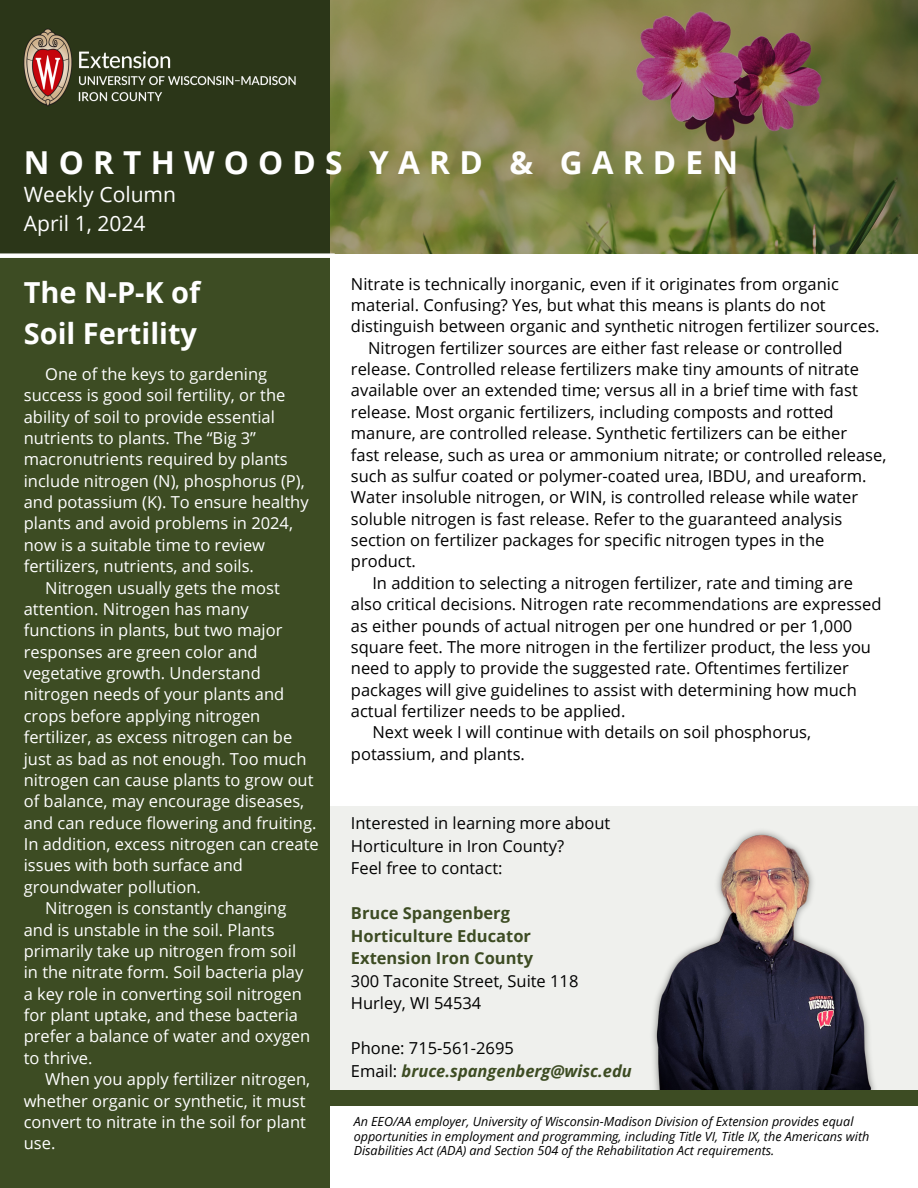
<style>
.page{position:relative;width:918px;height:1188px;background:#fff}
.page>*{position:absolute;margin:0;border:0;box-sizing:border-box;transform-origin:0 0}
.t1{font:700 31.65px "Open Sans";letter-spacing:.29em;color:#fff}
.t2{font:700 28.95px/40.5px "Open Sans";color:#fff}
.t3{font:21px/29.2px "Open Sans";color:#fff}
.t4{font:16.5px/22.5px "Open Sans";color:#000}
.t5{font:16.5px "Open Sans";color:#fff}
.t6{font:700 16.5px/22.5px "Open Sans";color:#3d4c23}
.t7{font:italic 700 16.5px/22.5px "Open Sans";color:#3d4c23}
.t8{font:italic 12.6px/14.7px "Open Sans";color:#000}
.s1{font-weight:400;color:#000}
.s2{font-weight:400;font-style:normal;color:#000}
</style>
<div class="page">
<div style="left:0;top:0;width:329px;height:1188px;background:#3d4c23"></div>
<svg style="left:0;top:0;width:918px;height:253px;background:#65643b"></svg>
<div style="left:329px;top:806px;width:589px;height:290px;background:#eff0ed"></div>
<img style="left:24px;top:29px;width:281px;height:77px">
<img style="left:652px;top:830px;width:223px;height:260px">
<div style="left:329px;top:1090px;width:589px;height:15px;background:#3d4c23"></div>
<div style="left:0;top:253px;width:335px;height:5px;background:#fff"></div>
<h4 class="t1" style="left:24px;top:140px;width:716px">NORTHWOODS YARD &amp; GARDEN</h4>
<h4 class="t3" style="left:24px;top:179px;width:154px">Weekly Column<br>April 1, 2024</h4>
<h4 class="t2" style="left:24px;top:272px;width:178px">The N-P-K of<br>Soil Fertility</h4>
<h4 class="t5" style="left:45px;top:362px;width:223px">One of the keys to gardening</h4>
<h4 class="t5" style="left:24px;top:384px;width:263px">success is good soil fertility, or the</h4>
<h4 class="t5" style="left:24px;top:405px;width:253px">ability of soil to provide essential</h4>
<h4 class="t5" style="left:24px;top:426px;width:234px">nutrients to plants. The “Big 3”</h4>
<h4 class="t5" style="left:24px;top:448px;width:266px">macronutrients required by plants</h4>
<h4 class="t5" style="left:24px;top:469px;width:283px">include nitrogen (N), phosphorus (P),</h4>
<h4 class="t5" style="left:24px;top:490px;width:286px">and potassium (K). To ensure healthy</h4>
<h4 class="t5" style="left:24px;top:512px;width:271px">plants and avoid problems in 2024,</h4>
<h4 class="t5" style="left:24px;top:533px;width:243px">now is a suitable time to review</h4>
<h4 class="t5" style="left:24px;top:555px;width:232px">fertilizers, nutrients, and soils.</h4>
<h4 class="t5" style="left:45px;top:576px;width:236px">Nitrogen usually gets the most</h4>
<h4 class="t5" style="left:24px;top:597px;width:227px">attention. Nitrogen has many</h4>
<h4 class="t5" style="left:24px;top:619px;width:260px">functions in plants, but two major</h4>
<h4 class="t5" style="left:24px;top:640px;width:235px">responses are green color and</h4>
<h4 class="t5" style="left:24px;top:661px;width:239px">vegetative growth. Understand</h4>
<h4 class="t5" style="left:24px;top:683px;width:262px">nitrogen needs of your plants and</h4>
<h4 class="t5" style="left:24px;top:704px;width:238px">crops before applying nitrogen</h4>
<h4 class="t5" style="left:24px;top:726px;width:270px">fertilizer, as excess nitrogen can be</h4>
<h4 class="t5" style="left:24px;top:747px;width:284px">just as bad as not enough. Too much</h4>
<h4 class="t5" style="left:24px;top:768px;width:291px">nitrogen can cause plants to grow out</h4>
<h4 class="t5" style="left:24px;top:790px;width:282px">of balance, may encourage diseases,</h4>
<h4 class="t5" style="left:24px;top:811px;width:294px">and can reduce flowering and fruiting.</h4>
<h4 class="t5" style="left:24px;top:832px;width:296px">In addition, excess nitrogen can create</h4>
<h4 class="t5" style="left:24px;top:854px;width:221px">issues with both surface and</h4>
<h4 class="t5" style="left:24px;top:875px;width:179px">groundwater pollution.</h4>
<h4 class="t5" style="left:45px;top:897px;width:243px">Nitrogen is constantly changing</h4>
<h4 class="t5" style="left:24px;top:918px;width:252px">and is unstable in the soil. Plants</h4>
<h4 class="t5" style="left:24px;top:939px;width:274px">primarily take up nitrogen from soil</h4>
<h4 class="t5" style="left:24px;top:961px;width:281px">in the nitrate form. Soil bacteria play</h4>
<h4 class="t5" style="left:24px;top:982px;width:280px">a key role in converting soil nitrogen</h4>
<h4 class="t5" style="left:24px;top:1003px;width:276px">for plant uptake, and these bacteria</h4>
<h4 class="t5" style="left:24px;top:1025px;width:288px">prefer a balance of water and oxygen</h4>
<h4 class="t5" style="left:24px;top:1046px;width:70px">to thrive.</h4>
<h4 class="t5" style="left:45px;top:1068px;width:266px">When you apply fertilizer nitrogen,</h4>
<h4 class="t5" style="left:24px;top:1089px;width:283px">whether organic or synthetic, it must</h4>
<h4 class="t5" style="left:24px;top:1110px;width:284px">convert to nitrate in the soil for plant</h4>
<h4 class="t5" style="left:24px;top:1132px;width:33px">use.</h4>
<p class="t4" style="left:351px;top:272px;width:489px">Nitrate is technically inorganic, even if it originates from organic</p>
<p class="t4" style="left:351px;top:293px;width:476px">material. Confusing? Yes, but what this means is plants do not</p>
<p class="t4" style="left:351px;top:315px;width:530px">distinguish between organic and synthetic nitrogen fertilizer sources.</p>
<p class="t4" style="left:368px;top:336px;width:476px">Nitrogen fertilizer sources are either fast release or controlled</p>
<p class="t4" style="left:351px;top:357px;width:510px">release. Controlled release fertilizers make tiny amounts of nitrate</p>
<p class="t4" style="left:351px;top:379px;width:508px">available over an extended time; versus all in a brief time with fast</p>
<p class="t4" style="left:351px;top:400px;width:484px">release. Most organic fertilizers, including composts and rotted</p>
<p class="t4" style="left:351px;top:421px;width:498px">manure, are controlled release. Synthetic fertilizers can be either</p>
<p class="t4" style="left:351px;top:443px;width:537px">fast release, such as urea or ammonium nitrate; or controlled release,</p>
<p class="t4" style="left:351px;top:464px;width:517px">such as sulfur coated or polymer-coated urea, IBDU, and ureaform.</p>
<p class="t4" style="left:351px;top:486px;width:509px">Water insoluble nitrogen, or WIN, is controlled release while water</p>
<p class="t4" style="left:351px;top:507px;width:493px">soluble nitrogen is fast release. Refer to the guaranteed analysis</p>
<p class="t4" style="left:351px;top:528px;width:475px">section on fertilizer packages for specific nitrogen types in the</p>
<p class="t4" style="left:351px;top:550px;width:67px">product.</p>
<p class="t4" style="left:372px;top:571px;width:482px">In addition to selecting a nitrogen fertilizer, rate and timing are</p>
<p class="t4" style="left:351px;top:592px;width:532px">also critical decisions. Nitrogen rate recommendations are expressed</p>
<p class="t4" style="left:351px;top:614px;width:503px">as either pounds of actual nitrogen per one hundred or per 1,000</p>
<p class="t4" style="left:351px;top:635px;width:522px">square feet. The more nitrogen in the fertilizer product, the less you</p>
<p class="t4" style="left:351px;top:657px;width:499px">need to apply to provide the suggested rate. Oftentimes fertilizer</p>
<p class="t4" style="left:351px;top:678px;width:507px">packages will give guidelines to assist with determining how much</p>
<p class="t4" style="left:351px;top:699px;width:276px">actual fertilizer needs to be applied.</p>
<p class="t4" style="left:372px;top:721px;width:440px">Next week I will continue with details on soil phosphorus,</p>
<p class="t4" style="left:351px;top:742px;width:176px">potassium, and plants.</p>
<h3 class="t4" style="left:351px;top:812px;width:261px">Interested in learning more about<br>Horticulture in Iron County?<br>Feel free to contact:</h3>
<h4 class="t6" style="left:351px;top:902px;width:229px">Bruce Spangenberg<br>Horticulture Educator<br>Extension Iron County<br><span class="s1">300 Taconite Street, Suite 118<br>Hurley, WI 54534</span></h4>
<h2 class="t7" style="left:351px;top:1037px;width:282px"><span class="s2">Phone: 715-561-2695<br>Email:</span> bruce.spangenberg@wisc.edu</h2>
<p class="t8" style="left:354px;top:1114px;width:517px">An EEO/AA employer, University of Wisconsin-Madison Division of Extension provides equal opportunities in employment and programming, including Title VI, Title IX, the Americans with<br>Disabilities Act (ADA) and Section 504 of the Rehabilitation Act requirements.</p>
</div>
